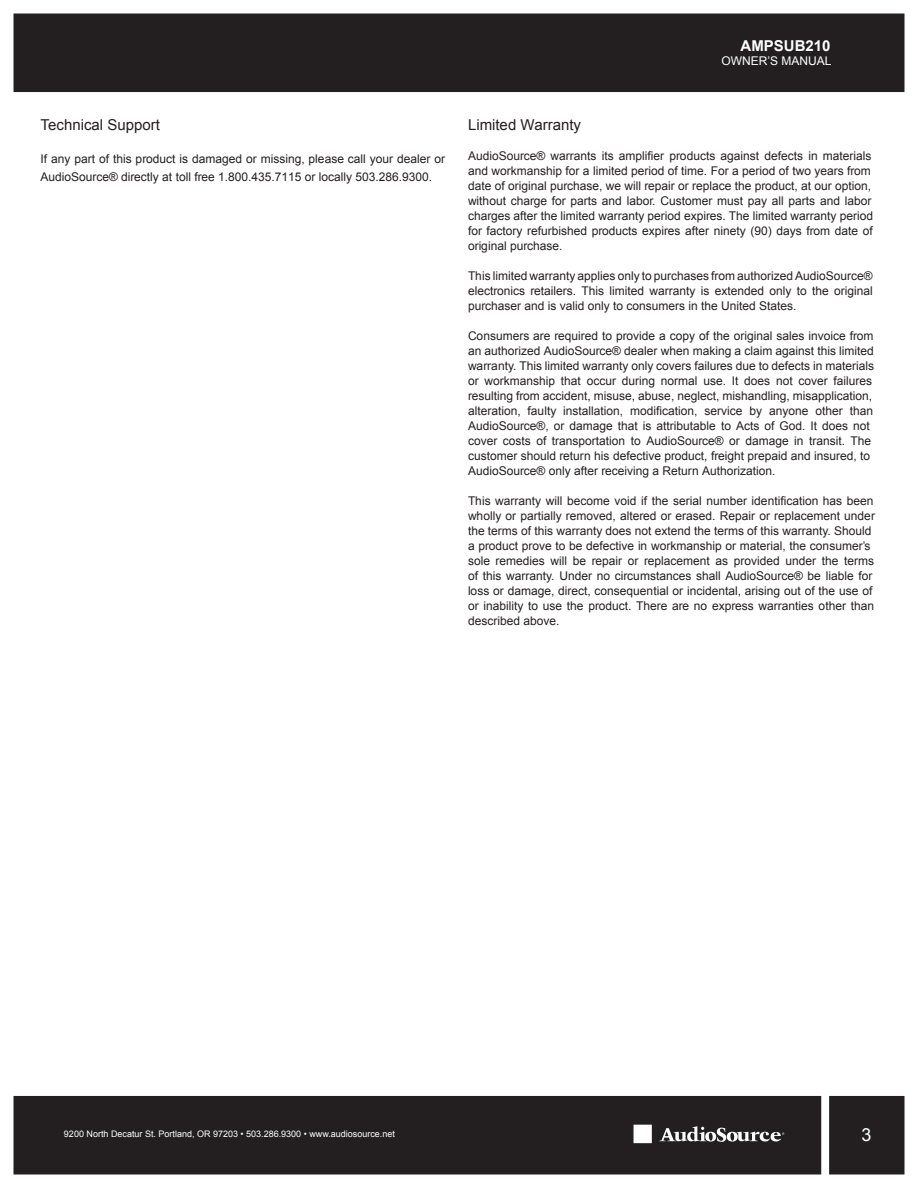
<style>
.page{position:relative;width:918px;height:1188px;background:#fff}
.page>*{position:absolute;margin:0;border:0;box-sizing:border-box;transform-origin:0 0}
.t1{font:18px "Arial";color:#fff}
.t2{font:15px "Arial";color:#231f20}
.t3{font:700 15px "Arial";color:#fff}
.t4{font:12px/15px "Arial";color:#231f20}
.t5{font:12px "Arial";color:#fff}
.t6{font:9px "Arial";color:#fff}
</style>
<div class="page">
<div style="left:829px;top:1096px;width:75px;height:78px;background:#231f20"></div>
<div style="left:14px;top:1096px;width:807px;height:78px;background:#231f20"></div>
<div style="left:14px;top:14px;width:890px;height:78px;background:#231f20"></div>
<div style="left:633px;top:1125px;width:19px;height:18px;background:#fff"></div>
<svg style="left:659px;top:1126px;width:125px;height:16px"></svg>
<p class="t2" style="left:40px;top:115px;width:121px">Technical Support</p>
<p class="t4" style="left:40px;top:150px;width:406px;line-height:18px">If any part of this product is damaged or missing, please call your dealer or<br>AudioSource® directly at toll free 1.800.435.7115 or locally 503.286.9300.</p>
<p class="t3" style="left:741px;top:36px;width:92px">AMPSUB210</p>
<p class="t5" style="left:721px;top:53px;width:112px">OWNER’S MANUAL</p>
<p class="t2" style="left:468px;top:115px;width:115px">Limited Warranty</p>
<p class="t4" style="left:468px;top:148px;width:407px">AudioSource® warrants its amplifier products against defects in materials and workmanship for a limited period of time. For a period of two years from date of original purchase, we will repair or replace the product, at our option, without charge for parts and labor. Customer must pay all parts and labor charges after the limited warranty period expires. The limited warranty period for factory refurbished products expires after ninety (90) days from date of original purchase.</p>
<p class="t4" style="left:468px;top:268px;width:406px;text-align:justify">This limited warranty applies only to purchases from authorized AudioSource® electronics retailers. This limited warranty is extended only to the original purchaser and is valid only to consumers in the United States.</p>
<p class="t4" style="left:468px;top:328px;width:408px">Consumers are required to provide a copy of the original sales invoice from an authorized AudioSource® dealer when making a claim against this limited warranty. This limited warranty only covers failures due to defects in materials or workmanship that occur during normal use. It does not cover failures resulting from accident, misuse, abuse, neglect, mishandling, misapplication, alteration, faulty installation, modification, service by anyone other than AudioSource®, or damage that is attributable to Acts of God. It does not cover costs of transportation to AudioSource® or damage in transit. The customer should return his defective product, freight prepaid and insured, to AudioSource® only after receiving a Return Authorization.</p>
<p class="t4" style="left:468px;top:493px;width:408px">This warranty will become void if the serial number identification has been wholly or partially removed, altered or erased. Repair or replacement under the terms of this warranty does not extend the terms of this warranty. Should a product prove to be defective in workmanship or material, the consumer’s sole remedies will be repair or replacement as provided under the terms of this warranty. Under no circumstances shall AudioSource® be liable for loss or damage, direct, consequential or incidental, arising out of the use of or inability to use the product. There are no express warranties other than described above.</p>
<p class="t6" style="left:64px;top:1128px;width:333px">9200 North Decatur St. Portland, OR 97203 • 503.286.9300 • www.audiosource.net</p>
<h1 class="t1" style="left:861px;top:1123px;width:12px">3</h1>
</div>
